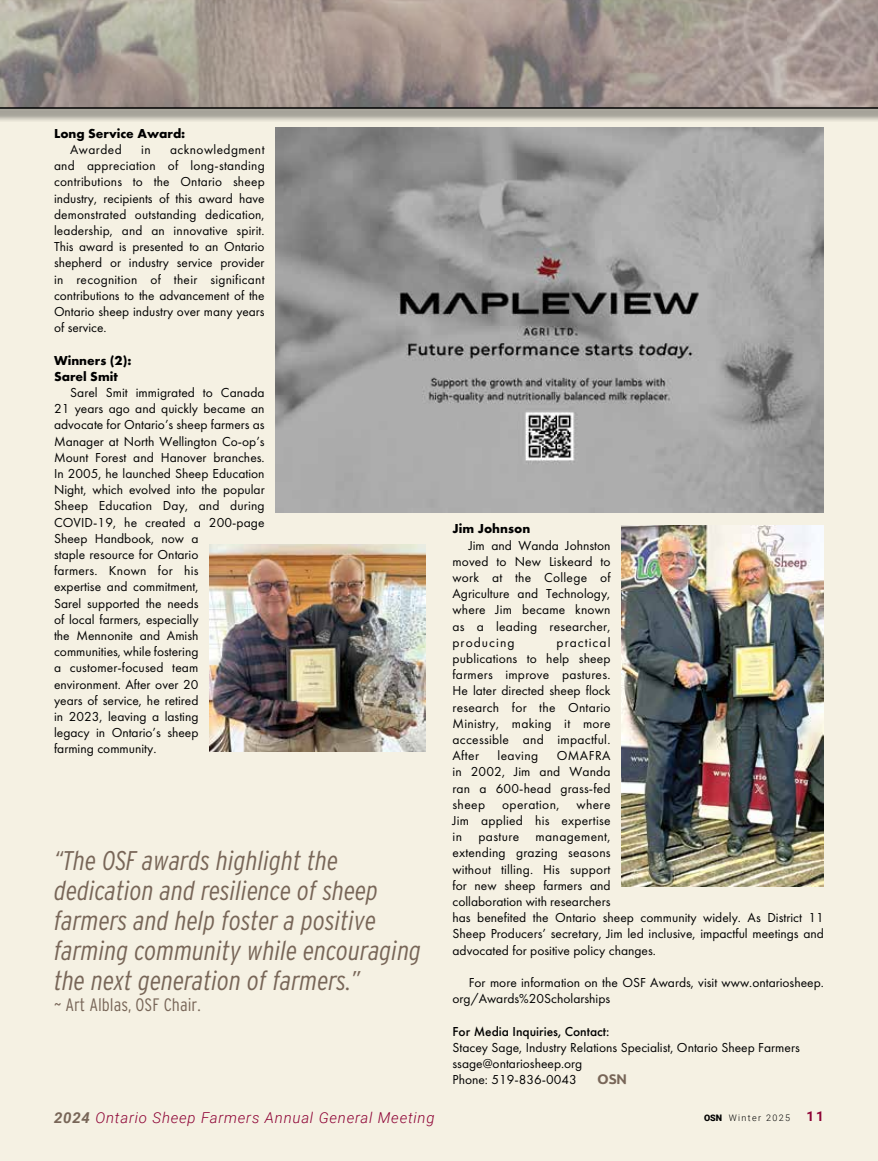
<style>
.page{position:relative;width:878px;height:1161px;background:#f5f1e3}
.page>*{position:absolute;margin:0;border:0;box-sizing:border-box;transform-origin:0 0}
.t1{font:italic 300 27px/30px "Interstate Condensed";color:#786658}
.t2{font:300 18px "Interstate Condensed";color:#786658}
.t3{font:italic 300 15px "Roboto";letter-spacing:.05em;color:#8d0134}
.t4{font:13.5px/16.2px "Futura PT";color:#000;text-align:justify}
.t5{font:700 13.5px/16.2px "Futura PT";color:#000}
.t6{font:500 13.5px "Futura PT";color:#000}
.t7{font:13.5px "Futura PT";letter-spacing:.03em;color:#000}
.t8{font:13.5px "Futura PT";letter-spacing:.025em;color:#000}
.t9{font:800 13.5px "URW Form";color:#786658}
.t10{font:300 9px "Roboto";letter-spacing:.15em;color:#000}
.s1{font-weight:700;color:#786658}
.s2{font-weight:900}
.s3{font-weight:700;font-size:13.5px;color:#8d0134}
</style>
<div class="page">
<div style="left:0;top:0;width:878px;height:122px;background:#000;opacity:.75"></div>
<svg style="left:0;top:0;width:878px;height:109px;background:#9f938c"></svg>
<img style="left:209px;top:544px;width:216px;height:208px">
<img style="left:621px;top:525px;width:203px;height:361px">
<img style="left:275px;top:127px;width:549px;height:385px">
<p class="t5" style="left:54px;top:125px;width:133px">Long Service Award:</p>
<p class="t7" style="left:70px;top:141px;width:53px">Awarded</p>
<p class="t4" style="left:141px;top:141px;width:11px">in</p>
<p class="t4" style="left:54px;top:141px;width:212px;text-indent:116px">acknowledgment and appreciation of long-standing contributions to the Ontario sheep industry, recipients of this award have demonstrated outstanding dedication, leadership, and an innovative spirit.<br>This award is presented to an Ontario shepherd or industry service provider in recognition of their significant contributions to the advancement of the Ontario sheep industry over many years of service.</p>
<p class="t5" style="left:54px;top:352px;width:79px">Winners (2):<br>Sarel Smit</p>
<p class="t4" style="left:54px;top:384px;width:212px;text-align:left;text-indent:16px">Sarel Smit immigrated to Canada<br>21 years ago and quickly became an advocate for Ontario’s sheep farmers as<br>Manager at North Wellington Co-op’s<br>Mount Forest and Hanover branches.<br>In 2005, he launched Sheep Education<br>Night, which evolved into the popular<br>Sheep Education Day, and during<br>COVID-19, he created a 200-page<br>Sheep Handbook, now a<br>staple resource for Ontario<br>farmers. Known for his<br>expertise and commitment,<br>Sarel supported the needs<br>of local farmers, especially<br>the Mennonite and Amish communities, while fostering<br>a customer-focused team environment. After over 20<br>years of service, he retired<br>in 2023, leaving a lasting<br>legacy in Ontario’s sheep<br>farming community.</p>
<h1 class="t1" style="left:54px;top:845px;width:369px">“The OSF awards highlight the dedication and resilience of sheep farmers and help foster a positive farming community while encouraging the next generation of farmers.”</h1>
<h2 class="t2" style="left:54px;top:995px;width:148px">~ Art Alblas, OSF Chair.</h2>
<p class="t5" style="left:452px;top:520px;width:79px">Jim Johnson</p>
<p class="t4" style="left:452px;top:537px;width:160px;text-indent:16px">Jim and Wanda Johnston moved to New Liskeard to work at the College of Agriculture and Technology, where Jim became known as a leading researcher, producing</p>
<p class="t4" style="left:452px;top:634px;width:160px;text-indent:104px">practical publications to help sheep farmers improve pastures.<br>He later directed sheep flock research for the Ontario Ministry, making it more accessible and impactful.<br>After</p>
<p class="t7" style="left:497px;top:748px;width:42px">leaving</p>
<p class="t4" style="left:452px;top:748px;width:159px;text-indent:104px">OMAFRA in 2002, Jim and Wanda ran a 600-head grass-fed sheep</p>
<p class="t4" style="left:452px;top:796px;width:373px;text-align:left;text-indent:124px">where<br>Jim applied his expertise<br>in pasture management,<br>extending grazing seasons<br>without tilling. His support<br>for new sheep farmers and<br>collaboration with researchers<br>has benefited the Ontario sheep community widely. As District 11<br>Sheep Producers’ secretary, Jim led inclusive, impactful meetings and advocated for positive policy changes.</p>
<p class="t4" style="left:452px;top:974px;width:373px;text-indent:16px">For more information on the OSF Awards, visit www.ontariosheep. org/Awards%20Scholarships</p>
<p class="t6" style="left:452px;top:1023px;width:158px">For Media Inquiries, Contact:</p>
<p class="t4" style="left:452px;top:1039px;width:349px;text-align:left">Stacey Sage, Industry Relations Specialist, Ontario Sheep Farmers ssage@ontariosheep.org<br>Phone: 519-836-0043</p>
<p class="t8" style="left:502px;top:796px;width:59px">operation,</p>
<p class="t9" style="left:597px;top:1070px;width:31px">OSN</p>
<p class="t3" style="left:54px;top:1107px;width:382px"><span class="s1">2024</span> Ontario Sheep Farmers Annual General Meeting</p>
<p class="t10" style="left:704px;top:1112px;width:121px"><span class="s2">OSN</span> Winter 2025 <span class="s3">11</span></p>
</div>
